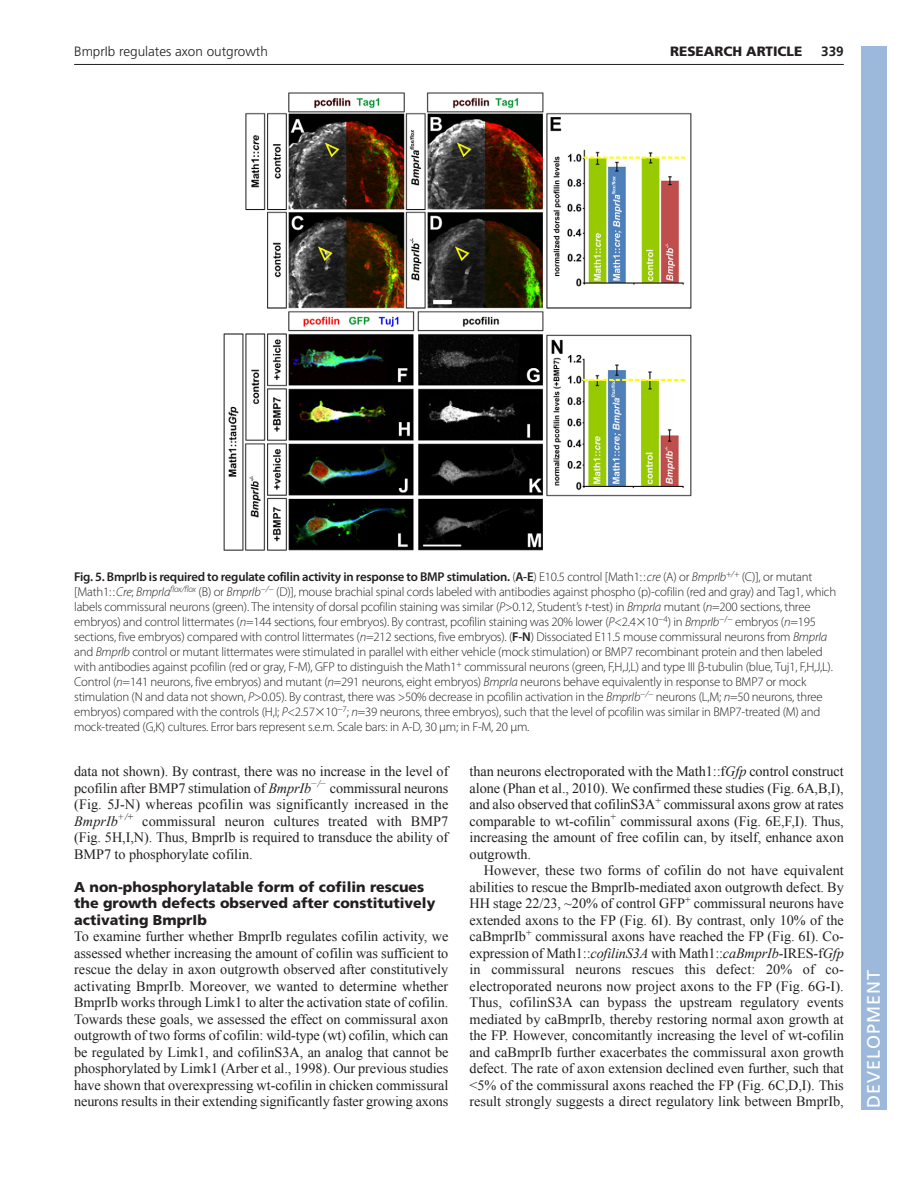
<style>
.page{position:relative;width:918px;height:1188px;background:#fff}
.page>*{position:absolute;margin:0;border:0;box-sizing:border-box;transform-origin:0 0}
.t1{font:18px "Frutiger LT Std";letter-spacing:.055em;color:#fff}
.t2{font:14.25px/16.5px "Times New Roman";letter-spacing:-.005em;color:#231f20;text-align:justify}
.t3{font:900 14.25px/16.5px "Frutiger LT Std";color:#231f20}
.t4{font:300 13.5px "Frutiger";color:#231f20}
.t5{font:900 13.5px "Frutiger LT Std";color:#231f20}
.t6{font:700 13.5px "Frutiger LT Std";color:#231f20}
.t7{font:300 12.75px/15px "Myriad Pro";letter-spacing:-.015em;color:#231f20}
.s1{font-weight:600}
.s2{font-style:italic}
.s3{font-family:"Mathematical Pi One";font-weight:400}
</style>
<div class="page">
<hr style="left:74px;top:64px;width:770px;height:1px;background:#231f20">
<img style="left:223px;top:92px;width:469px;height:459px">
<div style="left:861px;top:46px;width:25px;height:1064px;background:#9cb9db"></div>
<p class="t4" style="left:74px;top:46px;width:195px">BmprIb regulates axon outgrowth</p>
<p class="t5" style="left:670px;top:46px;width:134px">RESEARCH ARTICLE</p>
<p class="t6" style="left:821px;top:46px;width:24px">339</p>
<p class="t7" style="left:74px;top:571px;width:764px"><span class="s1">Fig. 5. BmprIb is required to regulate cofilin activity in response to BMP stimulation.</span> (<span class="s1">A-E</span>) E10.5 control [Math1::<span class="s2">cre</span> (A) or <span class="s2">BmprIb</span><sup>+/+</sup> (C)], or mutant [Math1::<span class="s2">Cre</span>; <span class="s2">BmprIa</span><sup>flox/flox</sup> (B) or <span class="s2">BmprIb</span><sup>−/−</sup> (D)], mouse brachial spinal cords labeled with antibodies against phospho (p)-cofilin (red and gray) and Tag1, which labels commissural neurons (green). The intensity of dorsal pcofilin staining was similar (<span class="s2">P</span>&gt;0.12, Student’s <span class="s2">t</span>-test) in <span class="s2">BmprIa</span> mutant (<span class="s2">n</span>=200 sections, three embryos) and control littermates (<span class="s2">n</span>=144 sections, four embryos). By contrast, pcofilin staining was 20% lower (<span class="s2">P</span>&lt;2.4<span class="s3">-</span>10<sup>−4</sup>) in <span class="s2">BmprIb</span><sup>−/−</sup> embryos (<span class="s2">n</span>=195 sections, five embryos) compared with control littermates (<span class="s2">n</span>=212 sections, five embryos). (<span class="s1">F-N</span>) Dissociated E11.5 mouse commissural neurons from <span class="s2">BmprIa </span>and <span class="s2">BmprIb</span> control or mutant littermates were stimulated in parallel with either vehicle (mock stimulation) or BMP7 recombinant protein and then labeled with antibodies against pcofilin (red or gray, F-M), GFP to distinguish the Math1<sup>+</sup> commissural neurons (green, F,H,J,L) and type III β-tubulin (blue, Tuj1, F,H,J,L).<br>Control (<span class="s2">n</span>=141 neurons, five embryos) and mutant (<span class="s2">n</span>=291 neurons, eight embryos) <span class="s2">BmprIa</span> neurons behave equivalently in response to BMP7 or mock stimulation (N and data not shown, <span class="s2">P</span>&gt;0.05). By contrast, there was &gt;50% decrease in pcofilin activation in the <span class="s2">BmprIb</span><sup>−/−</sup> neurons (L,M; <span class="s2">n</span>=50 neurons, three embryos) compared with the controls (H,I; <span class="s2">P</span>&lt;2.57<span class="s3">-</span>10<sup>−7</sup>; <span class="s2">n</span>=39 neurons, three embryos), such that the level of pcofilin was similar in BMP7-treated (M) and mock-treated (G,K) cultures. Error bars represent s.e.m. Scale bars: in A-D, 30 μm; in F-M, 20 μm.</p>
<p class="t2" style="left:74px;top:763px;width:376px">data not shown). By contrast, there was no increase in the level of pcofilin after BMP7 stimulation of <span class="s2">BmprIb</span><sup>−/−</sup> commissural neurons (Fig. 5J-N) whereas pcofilin was significantly increased in the <span class="s2">BmprIb</span><sup>+/</sup><sup>+</sup> commissural neuron cultures treated with BMP7 (Fig. 5H,I,N). Thus, BmprIb is required to transduce the ability of BMP7 to phosphorylate cofilin.</p>
<p class="t3" style="left:74px;top:880px;width:363px">A non-phosphorylatable form of cofilin rescues the growth defects observed after constitutively activating BmprIb</p>
<p class="t2" style="left:74px;top:928px;width:376px">To examine further whether BmprIb regulates cofilin activity, we assessed whether increasing the amount of cofilin was sufficient to rescue the delay in axon outgrowth observed after constitutively activating BmprIb. Moreover, we wanted to determine whether BmprIb works through Limk1 to alter the activation state of cofilin.<br>Towards these goals, we assessed the effect on commissural axon outgrowth of two forms of cofilin: wild-type (wt) cofilin, which can be regulated by Limk1, and cofilinS3A, an analog that cannot be phosphorylated by Limk1 (Arber et al., 1998). Our previous studies have shown that overexpressing wt-cofilin in chicken commissural neurons results in their extending significantly faster growing axons</p>
<p class="t2" style="left:470px;top:763px;width:376px">than neurons electroporated with the Math1::f<span class="s2">Gfp</span> control construct alone (Phan et al., 2010). We confirmed these studies (Fig. 6A,B,I), and also observed that cofilinS3A<sup>+</sup> commissural axons grow at rates comparable to wt-cofilin<sup>+</sup> commissural axons (Fig. 6E,F,I). Thus, increasing the amount of free cofilin can, by itself, enhance axon outgrowth.</p>
<p class="t2" style="left:470px;top:862px;width:376px;text-indent:14px">However, these two forms of cofilin do not have equivalent abilities to rescue the BmprIb-mediated axon outgrowth defect. By HH stage 22/23, ~20% of control GFP<sup>+</sup> commissural neurons have extended axons to the FP (Fig. 6I). By contrast, only 10% of the caBmprIb<sup>+</sup> commissural axons have reached the FP (Fig. 6I). Co&shy;expression of Math1::<span class="s2">cofilinS3A</span> with Math1::<span class="s2">caBmprIb</span>-IRES-f<span class="s2">Gfp </span>in commissural neurons rescues this defect: 20% of co&shy;electroporated neurons now project axons to the FP (Fig. 6G-I).<br>Thus, cofilinS3A can bypass the upstream regulatory events mediated by caBmprIb, thereby restoring normal axon growth at the FP. However, concomitantly increasing the level of wt-cofilin and caBmprIb further exacerbates the commissural axon growth defect. The rate of axon extension declined even further, such that &lt;5% of the commissural axons reached the FP (Fig. 6C,D,I). This result strongly suggests a direct regulatory link between BmprIb,</p>
<p class="t1" style="left:863px;top:1108px;width:140px;rotate:-90deg">DEVELOPMENT</p>
</div>
